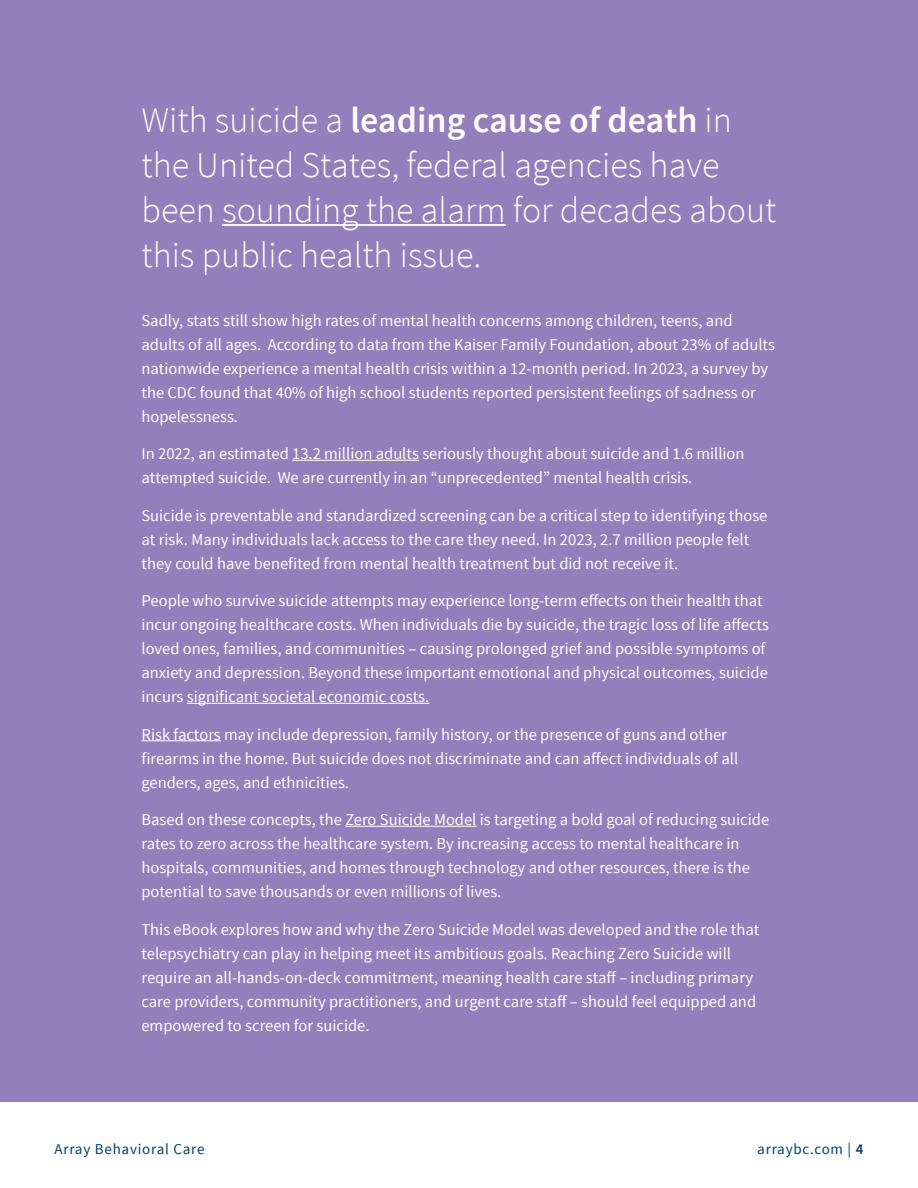
<style>
.page{position:relative;width:918px;height:1188px;background:#fff}
.page>*{position:absolute;margin:0;border:0;box-sizing:border-box;transform-origin:0 0}
.t1{font:300 36px/45px "Source Sans Pro";color:#fff}
.t2{font:16.5px/24px "Source Sans Pro";color:#fff}
.t3{font:15px "Source Sans Pro";letter-spacing:.05em;color:#00416e}
.s1{font-weight:600}
</style>
<div class="page">
<div style="left:0;top:0;width:918px;height:1102px;background:#937fbb"></div>
<hr style="left:292px;top:460px;width:127px;height:1px;background:#fff">
<hr style="left:187px;top:703px;width:242px;height:1px;background:#fff">
<hr style="left:141px;top:740px;width:80px;height:1px;background:#fff">
<hr style="left:345px;top:826px;width:132px;height:1px;background:#fff">
<hr style="left:222px;top:224px;width:284px;height:2px;background:#fff">
<h1 class="t1" style="left:141px;top:98px;width:636px">With suicide a <span class="s1">leading cause of death</span> in the United States, federal agencies have been sounding the alarm for decades about this public health issue.</h1>
<p class="t2" style="left:141px;top:308px;width:635px">Sadly, stats still show high rates of mental health concerns among children, teens, and adults of all ages. According to data from the Kaiser Family Foundation, about 23% of adults nationwide experience a mental health crisis within a 12-month period. In 2023, a survey by the CDC found that 40% of high school students reported persistent feelings of sadness or hopelessness.</p>
<p class="t2" style="left:141px;top:442px;width:605px">In 2022, an estimated 13.2 million adults seriously thought about suicide and 1.6 million attempted suicide. We are currently in an “unprecedented” mental health crisis.</p>
<p class="t2" style="left:141px;top:503px;width:628px">Suicide is preventable and standardized screening can be a critical step to identifying those at risk. Many individuals lack access to the care they need. In 2023, 2.7 million people felt they could have benefited from mental health treatment but did not receive it.</p>
<p class="t2" style="left:141px;top:589px;width:629px">People who survive suicide attempts may experience long-term effects on their health that incur ongoing healthcare costs. When individuals die by suicide, the tragic loss of life affects loved ones, families, and communities – causing prolonged grief and possible symptoms of anxiety and depression. Beyond these important emotional and physical outcomes, suicide incurs significant societal economic costs.</p>
<p class="t2" style="left:141px;top:722px;width:598px">Risk factors may include depression, family history, or the presence of guns and other firearms in the home. But suicide does not discriminate and can affect individuals of all genders, ages, and ethnicities.</p>
<p class="t2" style="left:141px;top:808px;width:629px">Based on these concepts, the Zero Suicide Model is targeting a bold goal of reducing suicide rates to zero across the healthcare system. By increasing access to mental healthcare in hospitals, communities, and homes through technology and other resources, there is the potential to save thousands or even millions of lives.</p>
<p class="t2" style="left:141px;top:918px;width:619px">This eBook explores how and why the Zero Suicide Model was developed and the role that telepsychiatry can play in helping meet its ambitious goals. Reaching Zero Suicide will require an all-hands-on-deck commitment, meaning health care staff – including primary care providers, community practitioners, and urgent care staff – should feel equipped and empowered to screen for suicide.</p>
<p class="t3" style="left:55px;top:1140px;width:151px">Array Behavioral Care</p>
<p class="t3" style="left:757px;top:1140px;width:108px">arraybc.com | <span class="s1">4</span></p>
</div>
